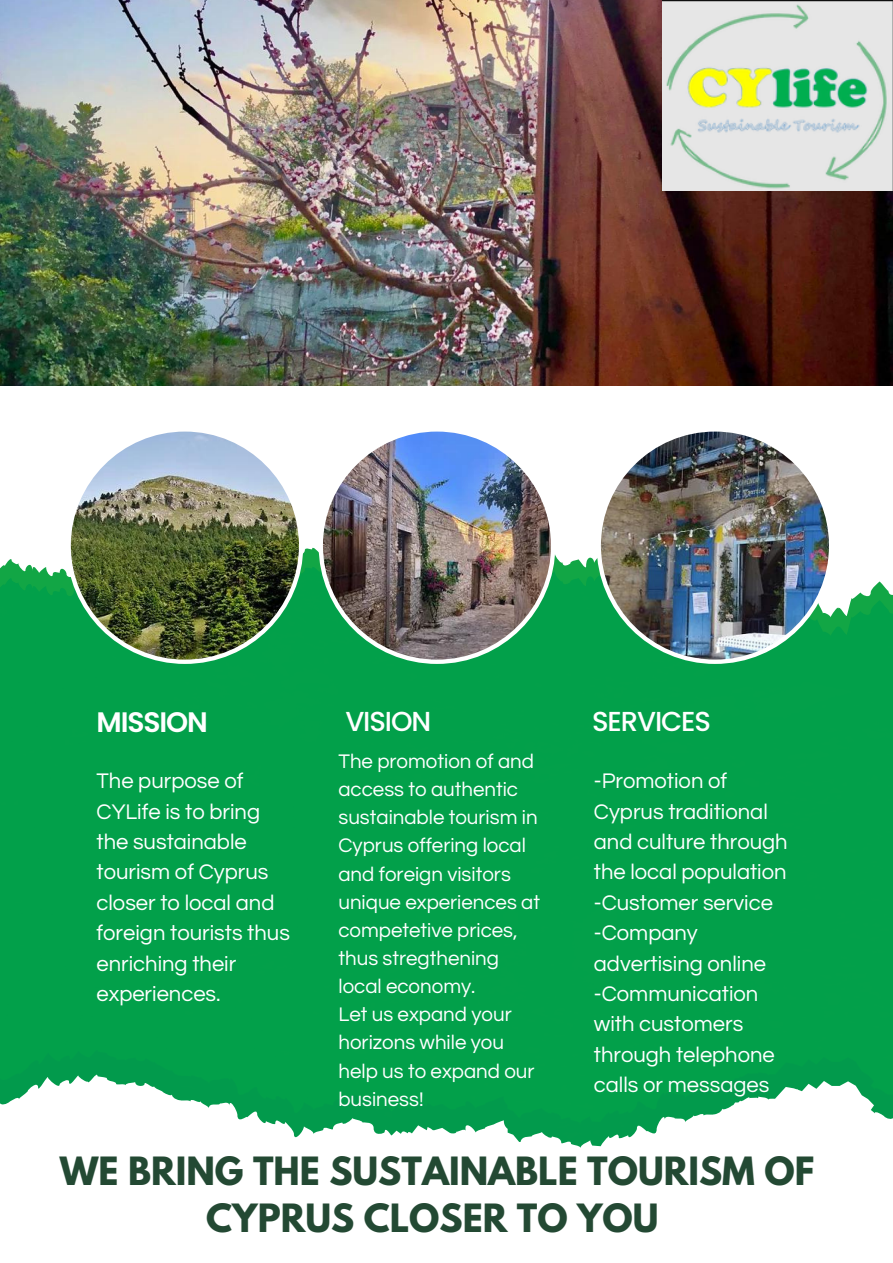
<style>
.page{position:relative;width:893px;height:1263px;background:#fff}
.page>*{position:absolute;margin:0;border:0;box-sizing:border-box;transform-origin:0 0}
.t1{font:700 34.5px/47.8px "League Spartan";color:#234933;text-align:center}
.t2{font:600 28.2px "Poppins";letter-spacing:-.04em;color:#fff}
.t3{font:500 27.45px "Poppins";letter-spacing:-.04em;color:#fff}
.t4{font:21.98px/30.4px "Questrial";color:#fff}
.t5{font:20.48px/28.1px "Questrial";color:#fff}
</style>
<div class="page">
<div style="left:0;top:639px;width:893px;height:406px;background:#02a04a"></div>
<svg style="left:0;top:385px;width:893px;height:235px"></svg>
<div style="left:0;top:1045px;width:893px;height:25px;background:#02a04a"></div>
<svg style="left:0;top:1070px;width:893px;height:78px;fill:#02a04c"></svg>
<img style="left:67px;top:427px;width:236px;height:237px">
<img style="left:596px;top:427px;width:237px;height:237px">
<img style="left:319px;top:427px;width:236px;height:237px">
<img style="left:0;top:0;width:893px;height:385px">
<img style="left:662px;top:0;width:231px;height:191px">
<p class="t2" style="left:96px;top:702px;width:113px">MISSION</p>
<p class="t3" style="left:345px;top:702px;width:87px">VISION</p>
<p class="t3" style="left:592px;top:702px;width:121px">SERVICES</p>
<p class="t4" style="left:96px;top:766px;width:195px">The purpose of<br>CYLife is to bring the sustainable tourism of Cyprus closer to local and foreign tourists thus enriching their experiences.</p>
<p class="t5" style="left:338px;top:748px;width:203px">The promotion of and access to authentic sustainable tourism in<br>Cyprus offering local and foreign visitors unique experiences at competetive prices, thus stregthening local economy.</p>
<p class="t5" style="left:338px;top:1001px;width:198px">Let us expand your horizons while you help us to expand our business!</p>
<p class="t4" style="left:594px;top:766px;width:195px">-Promotion of<br>Cyprus traditional and culture through the local population</p>
<p class="t4" style="left:594px;top:888px;width:180px">-Customer service</p>
<p class="t4" style="left:594px;top:918px;width:174px">-Company advertising online</p>
<p class="t4" style="left:594px;top:979px;width:182px">-Communication with customers through telephone calls or messages</p>
<p class="t1" style="left:60px;top:1151px;width:756px">WE BRING THE SUSTAINABLE TOURISM OF<br>CYPRUS CLOSER TO YOU</p>
</div>
